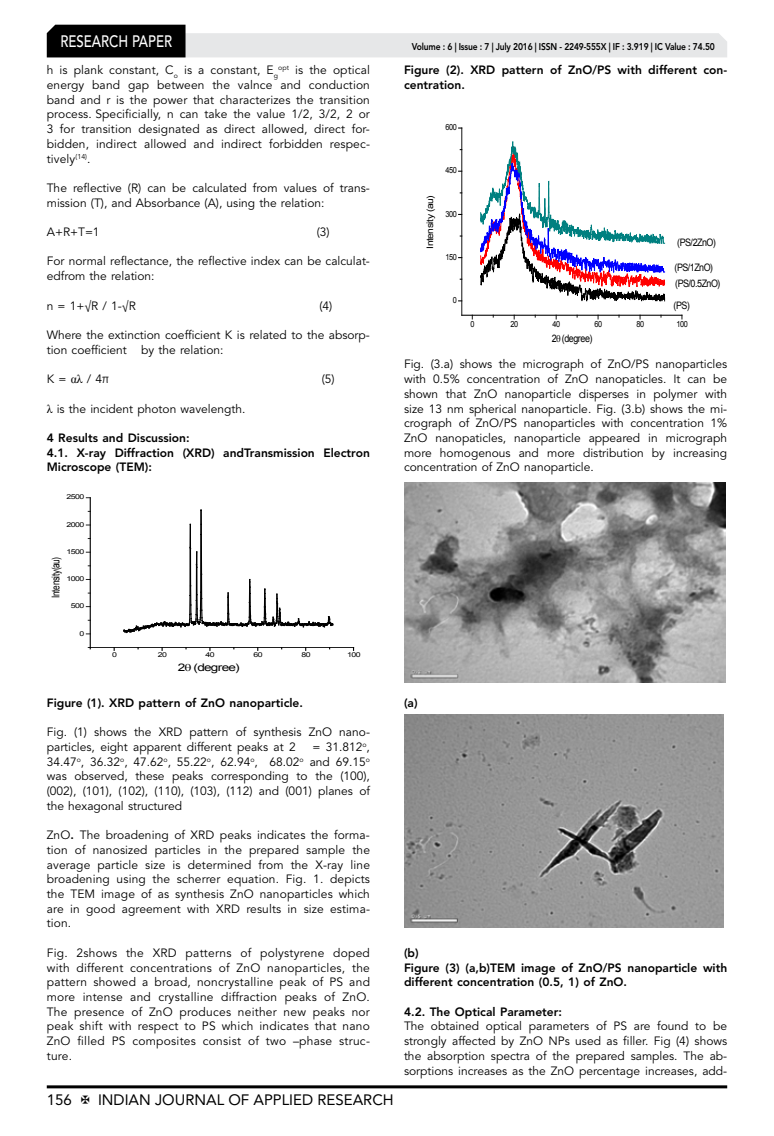
<style>
.page{position:relative;width:774px;height:1136px;background:#fff}
.page>*{position:absolute;margin:0;border:0;box-sizing:border-box;transform-origin:0 0}
.t1{font:500 16.5px "Avenir LT Std";color:#fff;scale:.8 1}
.t2{font:15px "Avenir LT Std";color:#000}
.t3{font:12px/14.7px "Avenir LT Std";color:#000;text-align:justify}
.t4{font:800 12px/14.7px "Avenir LT Std";color:#000}
.t5{font:10.65px "Arial";letter-spacing:-.055em;color:#000;scale:.77 1}
.t6{font:10.35px "Arial";letter-spacing:-.055em;color:#000;scale:.87 1}
.t7{font:10.35px "Arial";letter-spacing:-.055em;color:#000;scale:1.3 1}
.t8{font:800 9.75px "Avenir LT Std";letter-spacing:-.02em;color:#000;scale:.87 1}
.t9{font:9px "Arial";letter-spacing:-.055em;color:#000;scale:1.15 1}
.t10{font:8.4px "Arial";letter-spacing:-.065em;color:#000;scale:.87 1}
.t11{font:6.75px "Arial";letter-spacing:-.065em;color:#000;scale:1.3 1}
.s1{font-family:"Times New Roman"}
.s2{font-weight:800}
</style>
<div class="page">
<hr style="left:47px;top:1085px;width:680px;height:3px;background:#000">
<svg style="left:47px;top:25px;width:680px;height:32px"></svg>
<hr style="left:90px;top:647px;width:263px;height:1px;background:#000">
<hr style="left:90px;top:497px;width:1px;height:150px;background:#000">
<svg style="left:124px;top:510px;width:210px;height:123px"></svg>
<hr style="left:462px;top:315px;width:220px;height:1px;background:#000">
<hr style="left:461px;top:128px;width:1px;height:187px;background:#000">
<svg style="left:480px;top:141px;width:185px;height:160px"></svg>
<img style="left:404px;top:482px;width:321px;height:200px">
<img style="left:404px;top:714px;width:320px;height:213px">
<h1 class="t1" style="left:60px;top:32px;width:139px">RESEARCH PAPER</h1>
<p class="t3" style="left:47px;top:63px;width:325px">h is plank constant, C<sub>o</sub> is a constant, E<sub>g</sub><sup>opt</sup> is the optical energy band gap between the valnce and conduction band and r is the power that characterizes the transition process. Specificially, n can take the value 1/2, 3/2, 2 or 3 for transition designated as direct allowed, direct for&shy;bidden, indirect allowed and indirect forbidden respec&shy;tively<sup>(14)</sup>.</p>
<p class="t3" style="left:47px;top:181px;width:325px">The reflective (R) can be calculated from values of trans&shy;mission (T), and Absorbance (A), using the relation:</p>
<p class="t3" style="left:47px;top:225px;width:54px">A+R+T=1</p>
<p class="t3" style="left:317px;top:225px;width:14px">(3)</p>
<p class="t3" style="left:47px;top:254px;width:325px">For normal reflectance, the reflective index can be calculat&shy;edfrom the relation:</p>
<p class="t3" style="left:47px;top:298px;width:91px">n = 1+√R / 1-√R</p>
<p class="t3" style="left:319px;top:298px;width:14px">(4)</p>
<p class="t3" style="left:47px;top:328px;width:325px">Where the extinction coefficient K is related to the absorp&shy;tion coefficient α by the relation:</p>
<p class="t3" style="left:47px;top:372px;width:64px">K = <span class="s1">αλ</span> / 4π</p>
<p class="t3" style="left:322px;top:372px;width:14px">(5)</p>
<p class="t3" style="left:47px;top:401px;width:200px"><span class="s1">λ</span> is the incident photon wavelength.</p>
<p class="t4" style="left:47px;top:430px;width:325px">4 Results and Discussion:<br>4.1. X-ray Diffraction (XRD) andTransmission Electron<br>Microscope (TEM):</p>
<p class="t11" style="left:66px;top:492px;width:15px">2500</p>
<p class="t11" style="left:66px;top:520px;width:15px">2000</p>
<p class="t11" style="left:66px;top:547px;width:15px">1500</p>
<p class="t5" style="left:49px;top:597px;width:55px;rotate:-90deg">Intensity(au)</p>
<p class="t11" style="left:66px;top:574px;width:15px">1000</p>
<p class="t11" style="left:71px;top:601px;width:12px">500</p>
<p class="t11" style="left:79px;top:628px;width:5px">0</p>
<p class="t11" style="left:112px;top:650px;width:5px">0</p>
<p class="t11" style="left:158px;top:650px;width:9px">20</p>
<p class="t11" style="left:206px;top:650px;width:9px">40</p>
<p class="t11" style="left:253px;top:650px;width:9px">60</p>
<p class="t11" style="left:301px;top:650px;width:9px">80</p>
<p class="t11" style="left:347px;top:650px;width:12px">100</p>
<p class="t7" style="left:178px;top:660px;width:49px">2 (degree)</p>
<p class="t4" style="left:47px;top:695px;width:258px">Figure (1). XRD pattern of ZnO nanoparticle.</p>
<p class="t3" style="left:47px;top:725px;width:325px">Fig. (1) shows the XRD pattern of synthesis ZnO nano&shy;particles, eight apparent different peaks at 2</p>
<p class="t3" style="left:47px;top:739px;width:325px;text-indent:266px">= 31.812<sup>o</sup>, 34.47<sup>o</sup>, 36.32<sup>o</sup>, 47.62<sup>o</sup>, 55.22<sup>o</sup>, 62.94<sup>o</sup>, 68.02<sup>o</sup> and 69.15<sup>o </sup>was observed, these peaks corresponding to the (100), (002), (101), (102), (110), (103), (112) and (001) planes of the hexagonal structured</p>
<p class="t3" style="left:47px;top:827px;width:325px">ZnO<span class="s2">.</span> The broadening of XRD peaks indicates the forma&shy;tion of nanosized particles in the prepared sample the average particle size is determined from the X-ray line broadening using the scherrer equation. Fig. 1. depicts the TEM image of as synthesis ZnO nanoparticles which are in good agreement with XRD results in size estima&shy;tion.</p>
<p class="t3" style="left:47px;top:945px;width:325px">Fig. 2shows the XRD patterns of polystyrene doped with different concentrations of ZnO nanoparticles, the pattern showed a broad, noncrystalline peak of PS and more intense and crystalline diffraction peaks of ZnO.<br>The presence of ZnO produces neither new peaks nor peak shift with respect to PS which indicates that nano ZnO filled PS composites consist of two –phase struc&shy;ture.</p>
<p class="t2" style="left:47px;top:1090px;width:27px">156</p>
<p class="t2" style="left:98px;top:1090px;width:297px">INDIAN JOURNAL OF APPLIED RESEARCH</p>
<p class="t8" style="left:412px;top:41px;width:350px">Volume : 6 | Issue : 7 | July 2016 | ISSN - 2249-555X | IF : 3.919 | IC Value : 74.50</p>
<p class="t4" style="left:404px;top:63px;width:325px">Figure (2). XRD pattern of ZnO/PS with different con&shy;centration.</p>
<p class="t10" style="left:445px;top:122px;width:14px">600</p>
<p class="t9" style="left:424px;top:249px;width:48px;rotate:-90deg">Intensity (au)</p>
<p class="t10" style="left:445px;top:165px;width:14px">450</p>
<p class="t10" style="left:445px;top:208px;width:14px">300</p>
<p class="t10" style="left:445px;top:251px;width:14px">150</p>
<p class="t10" style="left:453px;top:294px;width:6px">0</p>
<p class="t6" style="left:677px;top:236px;width:46px">(PS/2ZnO)</p>
<p class="t6" style="left:674px;top:260px;width:46px">(PS/1ZnO)</p>
<p class="t6" style="left:675px;top:276px;width:53px">(PS/0.5ZnO)</p>
<p class="t6" style="left:673px;top:299px;width:20px">(PS)</p>
<p class="t10" style="left:470px;top:319px;width:6px">0</p>
<p class="t10" style="left:510px;top:319px;width:10px">20</p>
<p class="t10" style="left:552px;top:319px;width:10px">40</p>
<p class="t10" style="left:594px;top:319px;width:10px">60</p>
<p class="t10" style="left:636px;top:319px;width:10px">80</p>
<p class="t10" style="left:676px;top:319px;width:14px">100</p>
<p class="t6" style="left:552px;top:331px;width:48px">2 (degree)</p>
<p class="t3" style="left:404px;top:357px;width:325px">Fig. (3.a) shows the micrograph of ZnO/PS nanoparticles with 0.5% concentration of ZnO nanopaticles. It can be shown that ZnO nanoparticle disperses in polymer with size 13 nm spherical nanoparticle. Fig. (3.b) shows the mi&shy;crograph of ZnO/PS nanoparticles with concentration 1% ZnO nanopaticles, nanoparticle appeared in micrograph more homogenous and more distribution by increasing concentration of ZnO nanoparticle.</p>
<p class="t4" style="left:404px;top:695px;width:15px">(a)</p>
<p class="t4" style="left:404px;top:945px;width:325px">(b)<br>Figure (3) (a,b)TEM image of ZnO/PS nanoparticle with different concentration (0.5, 1) of ZnO.</p>
<p class="t4" style="left:404px;top:1004px;width:159px">4.2. The Optical Parameter:</p>
<p class="t3" style="left:404px;top:1019px;width:325px">The obtained optical parameters of PS are found to be strongly affected by ZnO NPs used as filler. Fig (4) shows the absorption spectra of the prepared samples. The ab&shy;sorptions increases as the ZnO percentage increases, add-</p>
</div>
